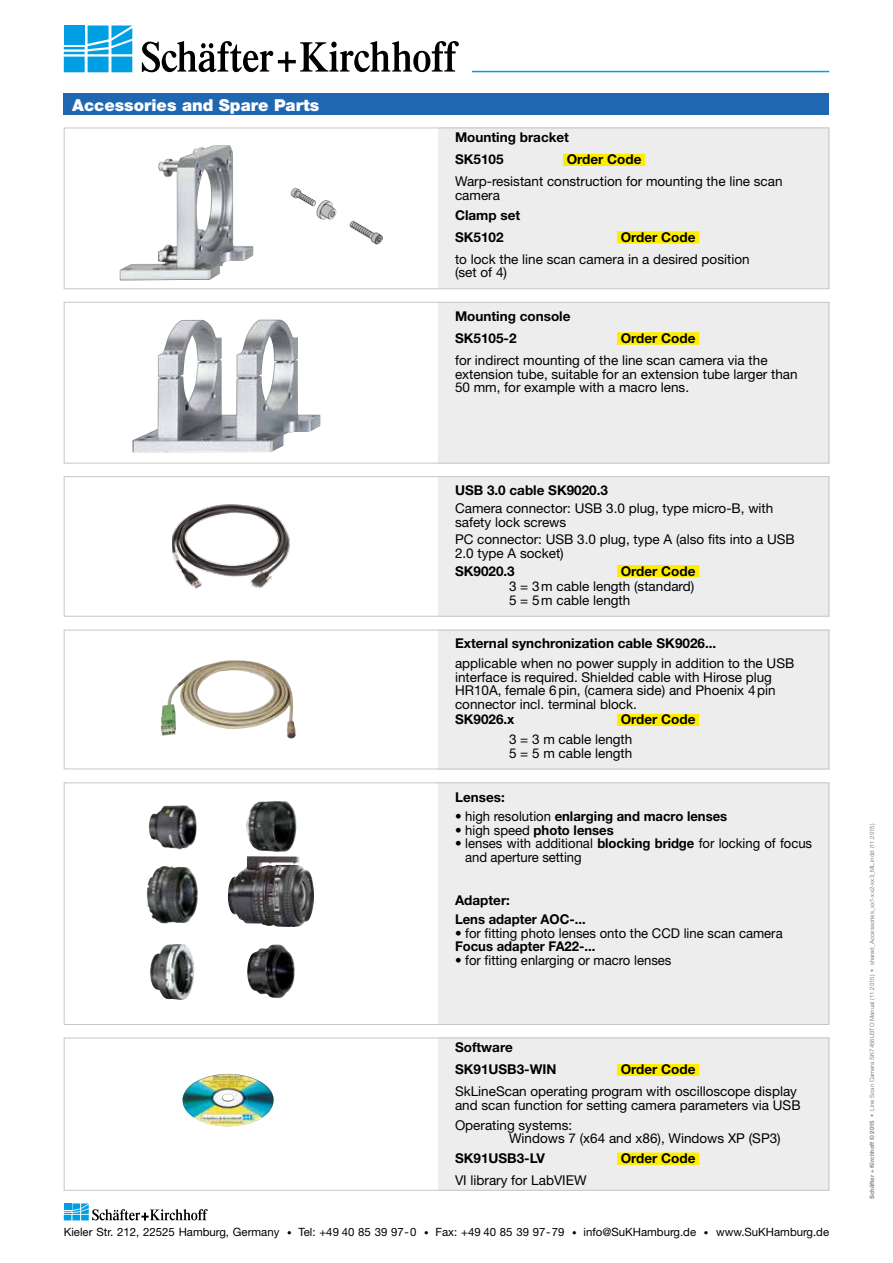
<style>
.page{position:relative;width:893px;height:1263px;background:#fff}
.page>*{position:absolute;margin:0;border:0;box-sizing:border-box;transform-origin:0 0}
.t1{font:900 16.5px "Helvetica Neue";color:#fff}
.t2{font:13.5px/13.5px "Helvetica Neue";color:#000}
.t3{font:700 13.5px/22px "Helvetica Neue";color:#000}
.t4{font:11.4px "Helvetica Neue";color:#000}
.t5{font:6px "Helvetica Neue";color:#878787}
.s1{font-weight:400}
.s2{font-weight:700}
.s3{font-size:9.15px}
</style>
<div class="page">
<hr style="left:472px;top:71px;width:357px;height:1px;background:#009fe3">
<svg style="left:64px;top:26px;width:68px;height:46px"></svg>
<hr style="left:64px;top:52px;width:21px;height:2px;background:#009fe3">
<div style="left:64px;top:26px;width:21px;height:19px;background:#009fe3"></div>
<hr style="left:64px;top:47px;width:21px;height:2px;background:#009fe3">
<div style="left:64px;top:57px;width:21px;height:15px;background:#009fe3"></div>
<div style="left:88px;top:57px;width:21px;height:15px;background:#009fe3"></div>
<div style="left:111px;top:57px;width:21px;height:15px;background:#009fe3"></div>
<svg style="left:88px;top:26px;width:44px;height:28px"></svg>
<svg style="left:142px;top:41px;width:317px;height:31px"></svg>
<svg style="left:64px;top:1203px;width:144px;height:17px"></svg>
<div style="left:64px;top:94px;width:765px;height:21px;background:#1f68b1"></div>
<div style="left:438px;top:302px;width:391px;height:161px;background:#ededed"></div>
<div style="left:617px;top:332px;width:82px;height:12px;background:#ffed00"></div>
<img style="left:132px;top:319px;width:188px;height:133px">
<div style="left:64px;top:302px;width:765px;height:161px;border:1px solid #c7c7c9"></div>
<div style="left:438px;top:128px;width:391px;height:161px;background:#ededed"></div>
<div style="left:563px;top:154px;width:82px;height:12px;background:#ffed00"></div>
<div style="left:617px;top:231px;width:82px;height:12px;background:#ffed00"></div>
<img style="left:120px;top:145px;width:133px;height:135px">
<img style="left:350px;top:221px;width:32px;height:24px">
<img style="left:290px;top:188px;width:47px;height:32px">
<div style="left:64px;top:128px;width:765px;height:161px;border:1px solid #c7c7c9"></div>
<div style="left:438px;top:1037px;width:391px;height:154px;background:#ededed"></div>
<div style="left:617px;top:1064px;width:82px;height:12px;background:#ffed00"></div>
<div style="left:617px;top:1153px;width:82px;height:12px;background:#ffed00"></div>
<img style="left:182px;top:1074px;width:92px;height:53px">
<div style="left:64px;top:1037px;width:765px;height:154px;border:1px solid #c7c7c9"></div>
<div style="left:438px;top:476px;width:391px;height:141px;background:#ededed"></div>
<div style="left:617px;top:565px;width:82px;height:12px;background:#ffed00"></div>
<img style="left:172px;top:504px;width:118px;height:85px">
<div style="left:64px;top:476px;width:765px;height:141px;border:1px solid #c7c7c9"></div>
<div style="left:438px;top:629px;width:391px;height:141px;background:#ededed"></div>
<div style="left:617px;top:714px;width:82px;height:12px;background:#ffed00"></div>
<img style="left:161px;top:660px;width:135px;height:78px">
<div style="left:64px;top:630px;width:765px;height:139px;border:1px solid #c7c7c9"></div>
<div style="left:438px;top:782px;width:391px;height:243px;background:#ededed"></div>
<img style="left:150px;top:944px;width:45px;height:56px">
<img style="left:246px;top:801px;width:51px;height:51px">
<img style="left:247px;top:944px;width:48px;height:54px">
<img style="left:148px;top:805px;width:49px;height:45px">
<img style="left:228px;top:856px;width:86px;height:71px">
<img style="left:146px;top:866px;width:52px;height:58px">
<div style="left:64px;top:782px;width:765px;height:243px;border:1px solid #c7c7c9"></div>
<p class="t1" style="left:72px;top:95px;width:248px">Accessories and Spare Parts</p>
<p class="t3" style="left:455px;top:126px;width:115px">Mounting bracket<br>SK5105</p>
<p class="t3" style="left:567px;top:148px;width:76px">Order Code</p>
<p class="t2" style="left:455px;top:175px;width:329px">Warp-resistant construction for mounting the line scan camera</p>
<p class="t3" style="left:455px;top:204px;width:67px">Clamp set<br>SK5102</p>
<p class="t3" style="left:621px;top:226px;width:76px">Order Code</p>
<p class="t2" style="left:455px;top:252px;width:296px">to lock the line scan camera in a desired position (set of 4)</p>
<p class="t3" style="left:455px;top:305px;width:117px">Mounting console<br>SK5105-2</p>
<p class="t3" style="left:621px;top:327px;width:76px">Order Code</p>
<p class="t2" style="left:455px;top:353px;width:344px">for indirect mounting of the line scan camera via the extension tube, suitable for an extension tube larger than<br>50 mm, for example with a macro lens.</p>
<p class="t3" style="left:455px;top:479px;width:155px">USB 3.0 cable SK9020.3</p>
<p class="t2" style="left:455px;top:501px;width:320px">Camera connector: USB 3.0 plug, type micro-B, with safety lock screws</p>
<p class="t2" style="left:455px;top:533px;width:341px">PC connector: USB 3.0 plug, type A (also fits into a USB<br>2.0 type A socket)</p>
<p class="t3" style="left:455px;top:559px;width:61px">SK9020.3</p>
<p class="t3" style="left:621px;top:559px;width:76px">Order Code</p>
<p class="t2" style="left:509px;top:579px;width:187px">3 = 3m cable length (standard)<br>5 = 5m cable length</p>
<p class="t3" style="left:455px;top:632px;width:263px">External synchronization cable SK9026...</p>
<p class="t2" style="left:455px;top:656px;width:341px">applicable when no power supply in addition to the USB interface is required. Shielded cable with Hirose plug HR10A, female 6pin, (camera side) and Phoenix 4pin connector incl. terminal block.</p>
<p class="t3" style="left:455px;top:708px;width:61px">SK9026.x</p>
<p class="t3" style="left:621px;top:708px;width:76px">Order Code</p>
<p class="t2" style="left:509px;top:732px;width:125px">3 = 3 m cable length<br>5 = 5 m cable length</p>
<p class="t3" style="left:455px;top:785px;width:51px">Lenses:</p>
<p class="t3" style="left:455px;top:805px;width:274px"><span class="s1">• high resolution</span> enlarging and macro lenses</p>
<p class="t3" style="left:455px;top:819px;width:160px"><span class="s1">• high speed</span> photo lenses</p>
<p class="t2" style="left:465px;top:837px;width:348px;text-indent:-10px">• lenses with additional <span class="s2">blocking bridge</span> for locking of focus and aperture setting</p>
<p class="t3" style="left:455px;top:889px;width:132px;line-height:20px">Adapter:<br>Lens adapter AOC-...</p>
<p class="t2" style="left:455px;top:926px;width:329px">• for fitting photo lenses onto the CCD line scan camera</p>
<p class="t3" style="left:455px;top:935px;width:142px">Focus adapter FA22-...</p>
<p class="t2" style="left:455px;top:953px;width:218px">• for fitting enlarging or macro lenses</p>
<p class="t3" style="left:455px;top:1036px;width:103px">Software<br>SK91USB3-WIN</p>
<p class="t3" style="left:621px;top:1058px;width:76px">Order Code</p>
<p class="t2" style="left:455px;top:1085px;width:347px">SkLineScan operating program with oscilloscope display and scan function for setting camera parameters via USB</p>
<p class="t2" style="left:509px;top:1118px;width:273px;text-indent:-54px">Operating systems:<br>Windows 7 (x64 and x86), Windows XP (SP3)</p>
<p class="t3" style="left:455px;top:1147px;width:92px">SK91USB3-LV</p>
<p class="t3" style="left:621px;top:1147px;width:76px">Order Code</p>
<p class="t2" style="left:455px;top:1173px;width:133px">VI library for LabVIEW</p>
<p class="t4" style="left:64px;top:1225px;width:767px">Kieler Str. 212, 22525 Hamburg, Germany <span class="s3">•</span> Tel: +49 40 85 39 97-0 <span class="s3">•</span> Fax: +49 40 85 39 97-79 <span class="s3">•</span> info@SuKHamburg.de <span class="s3">•</span> www.SuKHamburg.de</p>
<p class="t5" style="left:868px;top:1199px;width:377px;rotate:-90deg"><span class="s2">Schäfter + Kirchhoff © 2015</span> • Line Scan Camera SK7456U3TO Manual (11.2015) • shared_Accessories_xx1-xx2-xx3_ML.indd (11.2015)</p>
</div>
